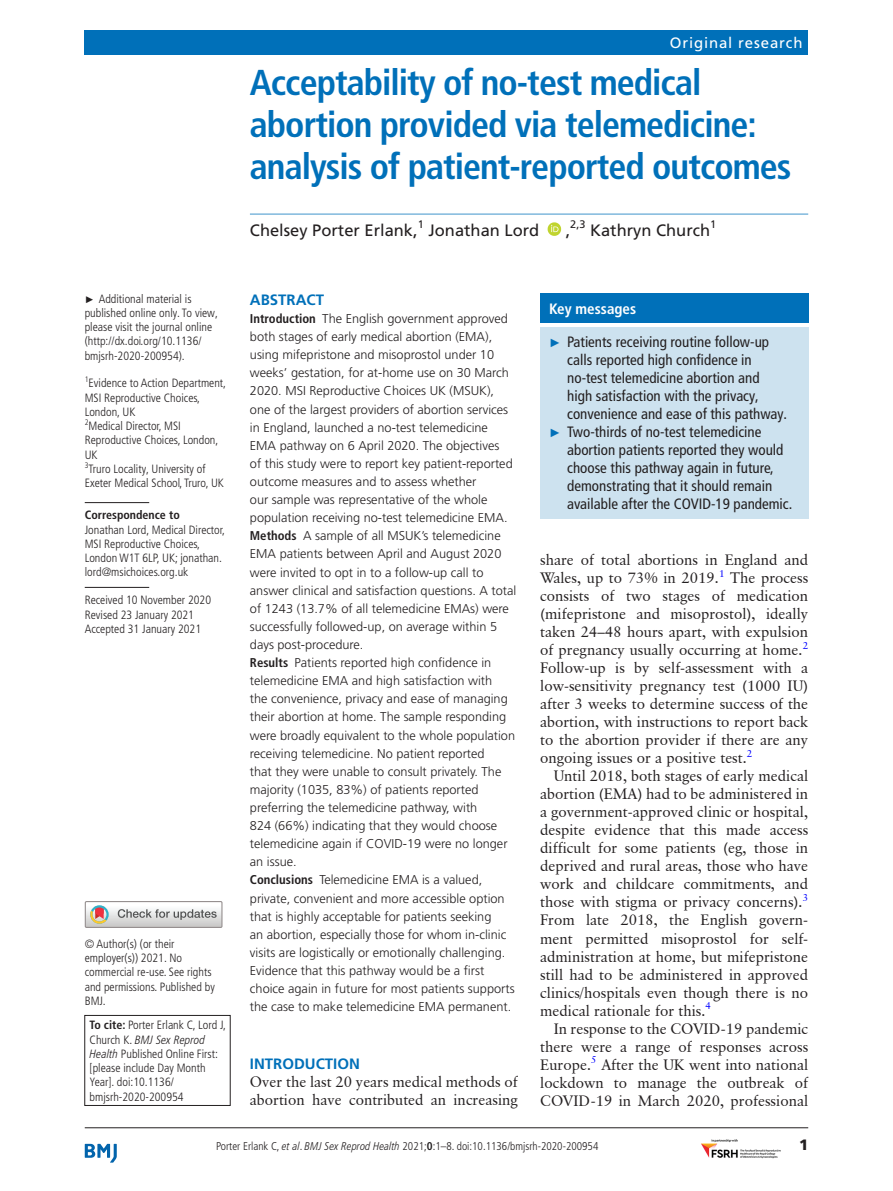
<style>
.page{position:relative;width:893px;height:1191px;background:#fff}
.page>*{position:absolute;margin:0;border:0;box-sizing:border-box;transform-origin:0 0}
.t1{font:700 condensed 36px/42px "Frutiger LT Std";letter-spacing:-.025em;color:#0070b9}
.t2{font:16.5px "Frutiger LT Std";color:#231f20}
.t3{font:15px/18px "Classical Garamond BT";color:#231f20;text-align:justify}
.t4{font:condensed 15px "Frutiger LT Pro";color:#231f20}
.t5{font:700 15px "Frutiger LT Std";color:#0070b9}
.t6{font:15px "Frutiger LT Std";letter-spacing:.055em;color:#fff}
.t7{font:700 condensed 15px "Frutiger LT Pro";color:#fff}
.t8{font:900 15px "Frutiger LT Std";color:#231f20}
.t9{font:300 12.75px/18.1px "Frutiger LT Std";color:#231f20}
.t10{font:300 condensed 12px/14.2px "Frutiger LT Pro";color:#231f20}
.t11{font:700 condensed 12px "Frutiger LT Pro";color:#231f20}
.t12{font:300 condensed 11.25px "Frutiger LT Pro";color:#231f20}
.t13{font:10.95px "Frutiger LT Std";color:#231f20}
.t14{font:9.9px "Classical Garamond BT";color:#00f}
.t15{font:300 condensed 7.95px "Frutiger LT Pro";color:#231f20}
.s1{font-family:"Arial";font-weight:400;font-stretch:normal;font-size:9.75px}
.s2{font-weight:700}
.s3{font-style:italic}
.s4{font-weight:700;font-stretch:condensed}
.s5{font-family:"Arial";font-stretch:normal;font-size:12px;color:#0070b9}
</style>
<div class="page">
<hr style="left:85px;top:1127px;width:723px;height:1px;background:#231f20">
<img style="left:701px;top:1139px;width:80px;height:20px">
<svg style="left:85px;top:1143px;width:32px;height:19px"></svg>
<hr style="left:250px;top:213px;width:558px;height:2px;background:#80b8dc">
<svg style="left:548px;top:222px;width:13px;height:14px"></svg>
<hr style="left:85px;top:502px;width:64px;height:1px;background:#231f20">
<hr style="left:85px;top:587px;width:64px;height:1px;background:#231f20">
<div style="left:84px;top:1015px;width:147px;height:90px;border:1px solid #231f20"></div>
<div style="left:85px;top:901px;width:138px;height:27px;border:1px solid #969090"></div>
<svg style="left:85px;top:901px;width:137px;height:26px"></svg>
<div style="left:85px;top:30px;width:723px;height:24px;background:#0070b9"></div>
<div style="left:540px;top:294px;width:268px;height:29px;background:#0070b9"></div>
<div style="left:540px;top:327px;width:268px;height:191px;background:#cde2ef"></div>
<p class="t6" style="left:670px;top:34px;width:134px">Original research</p>
<p class="t10" style="left:85px;top:291px;width:135px"><span class="s1">►</span> Additional material is published online only. To view, please visit the journal online (http://dx.doi.org/10.1136/ bmjsrh-2020-200954).</p>
<p class="t15" style="left:85px;top:375px;width:5px">1</p>
<p class="t10" style="left:85px;top:376px;width:143px;text-indent:4px">Evidence to Action Department,<br>MSI Reproductive Choices,<br>London, UK</p>
<p class="t15" style="left:85px;top:417px;width:5px">2</p>
<p class="t10" style="left:85px;top:419px;width:135px;text-indent:4px">Medical Director, MSI<br>Reproductive Choices, London,<br>UK</p>
<p class="t15" style="left:85px;top:460px;width:5px">3</p>
<p class="t10" style="left:85px;top:462px;width:141px;text-indent:4px">Truro Locality, University of<br>Exeter Medical School, Truro, UK</p>
<p class="t11" style="left:85px;top:508px;width:97px">Correspondence to</p>
<p class="t10" style="left:85px;top:522px;width:142px">Jonathan Lord, Medical Director,<br>MSI Reproductive Choices,<br>London W1T 6LP, UK; jonathan. lord@msichoices.org.uk</p>
<p class="t10" style="left:85px;top:593px;width:128px">Received 10 November 2020<br>Revised 23 January 2021<br>Accepted 31 January 2021</p>
<p class="t10" style="left:85px;top:936px;width:132px">© Author(s) (or their employer(s)) 2021. No commercial re-use. See rights and permissions. Published by<br>BMJ.</p>
<p class="t10" style="left:90px;top:1018px;width:138px"><span class="s2">To cite:</span> Porter Erlank C, Lord J,<br>Church K. <span class="s3">BMJ Sex Reprod<br>Health</span> Published Online First: [please include Day Month<br>Year]. doi:10.1136/ bmjsrh-2020-200954</p>
<h1 class="t1" style="left:250px;top:61px;width:543px">Acceptability of no-test medical abortion provided via telemedicine: analysis of patient-reported outcomes</h1>
<p class="t2" style="left:250px;top:220px;width:169px">Chelsey Porter Erlank,</p>
<p class="t13" style="left:418px;top:218px;width:8px">1</p>
<p class="t2" style="left:428px;top:220px;width:112px">Jonathan Lord</p>
<p class="t2" style="left:566px;top:220px;width:6px">,</p>
<p class="t13" style="left:570px;top:218px;width:17px">2,3</p>
<p class="t2" style="left:590px;top:220px;width:122px">Kathryn Church</p>
<p class="t13" style="left:710px;top:218px;width:8px">1</p>
<p class="t5" style="left:250px;top:291px;width:76px">ABSTRACT</p>
<p class="t9" style="left:250px;top:310px;width:268px"><span class="s4">Introduction</span> The English government approved both stages of early medical abortion (EMA), using mifepristone and misoprostol under 10 weeks’ gestation, for at-home use on 30 March 2020. MSI Reproductive Choices UK (MSUK), one of the largest providers of abortion services in England, launched a no-test telemedicine EMA pathway on 6 April 2020. The objectives<br>of this study were to report key patient-reported outcome measures and to assess whether<br>our sample was representative of the whole population receiving no-test telemedicine EMA.<br><span class="s4">Methods</span> A sample of all MSUK’s telemedicine EMA patients between April and August 2020 were invited to opt in to a follow-up call to answer clinical and satisfaction questions. A total of 1243 (13.7% of all telemedicine EMAs) were successfully followed-up, on average within 5 days post-procedure.<br><span class="s4">Results</span> Patients reported high confidence in telemedicine EMA and high satisfaction with<br>the convenience, privacy and ease of managing their abortion at home. The sample responding were broadly equivalent to the whole population receiving telemedicine. No patient reported<br>that they were unable to consult privately. The majority (1035, 83%) of patients reported preferring the telemedicine pathway, with<br>824 (66%) indicating that they would choose telemedicine again if COVID-19 were no longer an issue.<br><span class="s4">Conclusions</span> Telemedicine EMA is a valued, private, convenient and more accessible option that is highly acceptable for patients seeking<br>an abortion, especially those for whom in-clinic visits are logistically or emotionally challenging.<br>Evidence that this pathway would be a first choice again in future for most patients supports the case to make telemedicine EMA permanent.</p>
<p class="t5" style="left:250px;top:1055px;width:112px">INTRODUCTION</p>
<p class="t3" style="left:250px;top:1072px;width:269px">Over the last 20 years medical methods of abortion have contributed an increasing</p>
<p class="t7" style="left:549px;top:300px;width:88px">Key messages</p>
<p class="t4" style="left:549px;top:333px;width:221px"><span class="s5">►</span> Patients receiving routine follow-up</p>
<p class="t4" style="left:567px;top:351px;width:186px">calls reported high confidence in</p>
<p class="t4" style="left:567px;top:369px;width:194px">no-test telemedicine abortion and</p>
<p class="t4" style="left:567px;top:387px;width:193px">high satisfaction with the privacy,</p>
<p class="t4" style="left:567px;top:405px;width:221px">convenience and ease of this pathway.</p>
<p class="t4" style="left:549px;top:423px;width:214px"><span class="s5">►</span> Two-thirds of no-test telemedicine</p>
<p class="t4" style="left:567px;top:441px;width:218px">abortion patients reported they would</p>
<p class="t4" style="left:567px;top:459px;width:208px">choose this pathway again in future,</p>
<p class="t4" style="left:567px;top:477px;width:207px">demonstrating that it should remain</p>
<p class="t4" style="left:567px;top:495px;width:227px">available after the COVID-19 pandemic.</p>
<p class="t3" style="left:540px;top:551px;width:269px">share of total abortions in England and<br>Wales, up to 73% in 2019.</p>
<p class="t14" style="left:719px;top:567px;width:7px">1</p>
<p class="t3" style="left:540px;top:569px;width:269px;text-indent:190px">The process consists of two stages of medication (mifepristone and misoprostol), ideally taken 24–48 hours apart, with expulsion of pregnancy usually occurring at home.</p>
<p class="t14" style="left:803px;top:639px;width:7px">2</p>
<p class="t3" style="left:540px;top:659px;width:270px">Follow-up is by self-assessment with a low-sensitivity pregnancy test (1000 IU) after 3 weeks to determine success of the abortion, with instructions to report back to the abortion provider if there are any ongoing issues or a positive test.</p>
<p class="t14" style="left:747px;top:747px;width:7px">2</p>
<p class="t3" style="left:540px;top:767px;width:270px;text-indent:14px">Until 2018, both stages of early medical abortion (EMA) had to be administered in a government-approved clinic or hospital, despite evidence that this made access difficult for some patients (eg, those in deprived and rural areas, those who have work and childcare commitments, and those with stigma or privacy concerns).</p>
<p class="t14" style="left:803px;top:891px;width:7px">3</p>
<p class="t3" style="left:540px;top:911px;width:270px">From late 2018, the English govern&shy;ment permitted misoprostol for self&shy;administration at home, but mifepristone still had to be administered in approved clinics/hospitals even though there is no medical rationale for this.<sup>4</sup></p>
<p class="t3" style="left:540px;top:1019px;width:270px;text-indent:14px">In response to the COVID-19 pandemic there were a range of responses across Europe.</p>
<p class="t14" style="left:591px;top:1053px;width:7px">5</p>
<p class="t3" style="left:540px;top:1055px;width:270px;text-indent:61px">After the UK went into national lockdown to manage the outbreak of COVID-19 in March 2020, professional</p>
<p class="t12" style="left:216px;top:1139px;width:384px">Porter Erlank C, <span class="s3">et al</span>. <span class="s3">BMJ Sex Reprod Health</span> 2021;<span class="s2">0</span>:1–8. doi:10.1136/bmjsrh-2020-200954</p>
<p class="t8" style="left:799px;top:1135px;width:11px">1</p>
</div>
